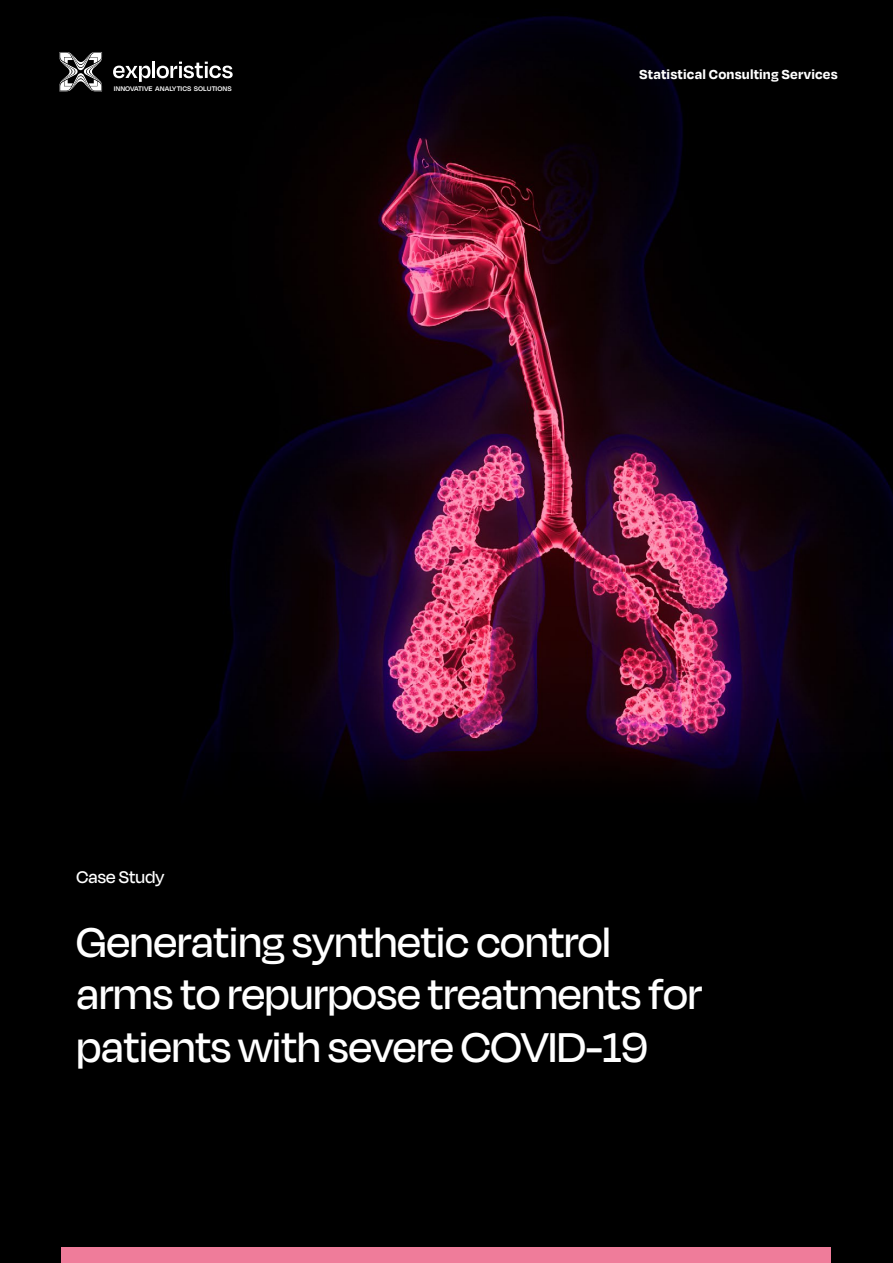
<style>
.page{position:relative;width:893px;height:1263px;background:#000}
.page>*{position:absolute;margin:0;border:0;box-sizing:border-box;transform-origin:0 0}
.t1{font:500 48px/52.5px "Degular Display";letter-spacing:.005em;color:#fff}
.t2{font:500 19.5px "Degular Display";letter-spacing:.01em;color:#fff}
.t3{font:700 15px "Degular";letter-spacing:.01em;color:#fff}
.t4{font:600 7.65px "Degular";letter-spacing:.005em;color:#fff}
</style>
<div class="page">
<img style="left:59px;top:16px;width:834px;height:778px">
<div style="left:62px;top:1247px;width:769px;height:16px;background:#ef7c9a"></div>
<svg style="left:113px;top:66px;width:38px;height:16px"></svg>
<hr style="left:152px;top:61px;width:3px;height:17px;background:#fff">
<svg style="left:157px;top:62px;width:76px;height:16px"></svg>
<svg style="left:59px;top:52px;width:43px;height:39px"></svg>
<p class="t4" style="left:114px;top:84px;width:119px">INNOVATIVE ANALYTICS SOLUTIONS</p>
<p class="t2" style="left:77px;top:865px;width:89px">Case Study</p>
<p class="t3" style="left:639px;top:64px;width:200px">Statistical Consulting Services</p>
<p class="t1" style="left:77px;top:915px;width:627px">Generating synthetic control arms to repurpose treatments for patients with severe COVID-19</p>
</div>
